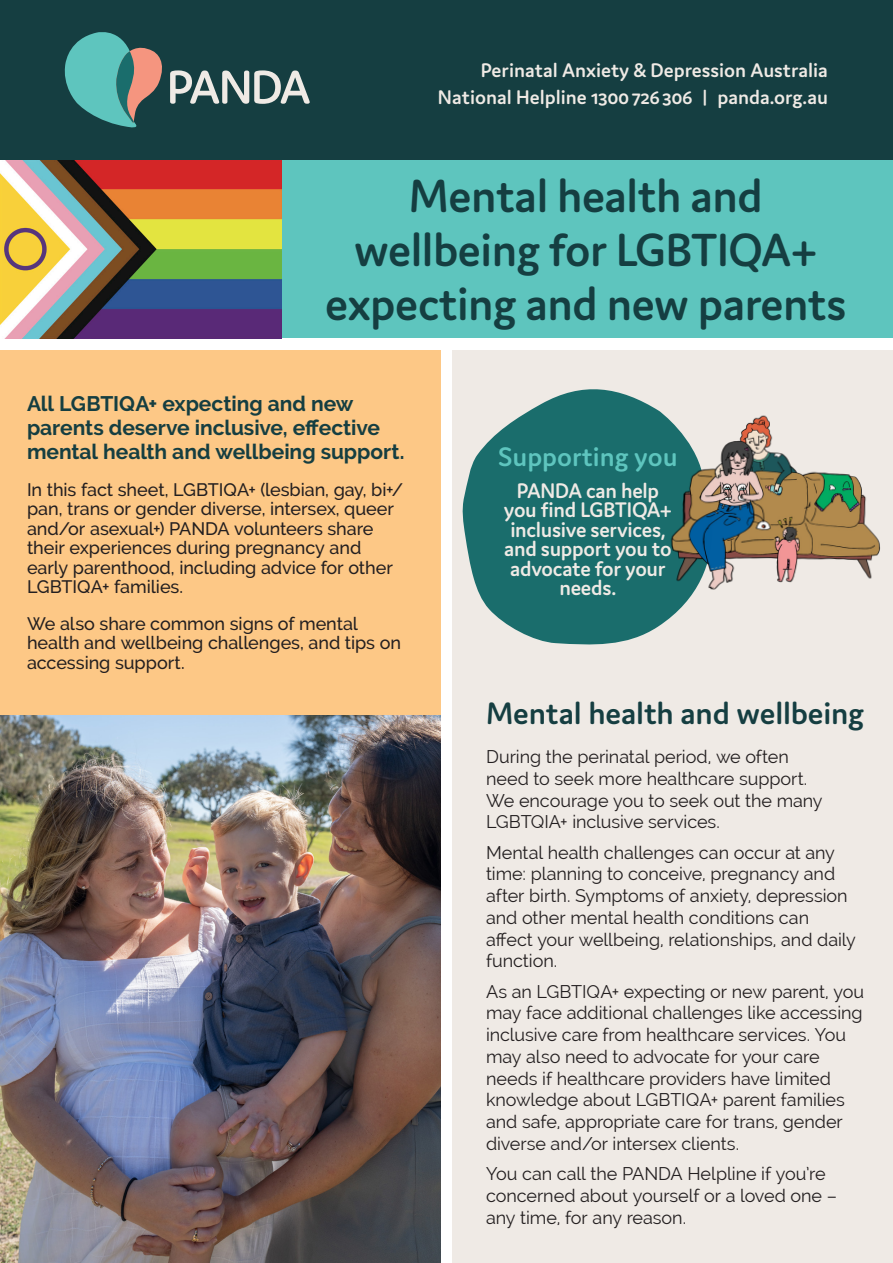
<style>
.page{position:relative;width:893px;height:1263px;background:#fff}
.page>*{position:absolute;margin:0;border:0;box-sizing:border-box;transform-origin:0 0}
.Main_heading{font:600 49.5px/54px "Domus";letter-spacing:-.01em;color:#153e41;text-align:center}
.Sub_heading{font:600 33px "Domus";letter-spacing:-.005em;color:#153e41}
.Feature_spot_heading_bright_teal{font:600 28.5px "Domus";color:#5ec5be}
.Feature_spot_body_reverse{font:600 22.5px/19.5px "Domus";letter-spacing:-.015em;color:#efeae5;text-align:center}
.Intro_Paragraph{font:700 21px/24px "Raleway";letter-spacing:-.005em;color:#153e41}
.t1{font:600 21px/27px "Domus";color:#efeae5;text-align:right}
.Bullets{font:18px/21.8px "Raleway";letter-spacing:-.005em;color:#231f20}
.Intro_Paragraph-2{font:500 18px/19.5px "Raleway";letter-spacing:-.005em;color:#231f20}
</style>
<div class="page">
<div style="left:0;top:351px;width:440px;height:912px;background:#fdc886"></div>
<div style="left:453px;top:351px;width:440px;height:912px;background:#efeae5"></div>
<div style="left:0;top:159px;width:893px;height:179px;background:#5ec5be"></div>
<svg style="left:462px;top:389px;width:194px;height:256px;background:#3a807e"></svg>
<img style="left:655px;top:389px;width:225px;height:239px">
<img style="left:0;top:716px;width:440px;height:547px">
<img style="left:0;top:159px;width:281px;height:179px">
<div style="left:0;top:0;width:893px;height:159px;background:#153e41"></div>
<svg style="left:64px;top:32px;width:246px;height:96px"></svg>
<p class="t1" style="left:438px;top:57px;width:392px">Perinatal Anxiety &amp; Depression Australia<br>National Helpline 1300 726 306 | panda.org.au</p>
<p class="Main_heading" style="left:325px;top:168px;width:523px">Mental health and wellbeing for LGBTIQA+ expecting and new parents</p>
<p class="Intro_Paragraph" style="left:27px;top:392px;width:379px">All LGBTIQA+ expecting and new parents deserve inclusive, effective mental health and wellbeing support.</p>
<p class="Intro_Paragraph-2" style="left:27px;top:480px;width:378px">In this fact sheet, LGBTIQA+ (lesbian, gay, bi+/ pan, trans or gender diverse, intersex, queer and/or asexual+) PANDA volunteers share their experiences during pregnancy and early parenthood, including advice for other LGBTIQA+ families.</p>
<p class="Intro_Paragraph-2" style="left:27px;top:614px;width:376px">We also share common signs of mental health and wellbeing challenges, and tips on accessing support.</p>
<p class="Feature_spot_heading_bright_teal" style="left:498px;top:441px;width:181px">Supporting you</p>
<p class="Feature_spot_body_reverse" style="left:504px;top:480px;width:169px">PANDA can help you find LGBTIQA+ inclusive services, and support you to advocate for your needs.</p>
<p class="Sub_heading" style="left:486px;top:695px;width:379px">Mental health and wellbeing</p>
<p class="Bullets" style="left:486px;top:746px;width:338px">During the perinatal period, we often need to seek more healthcare support.<br>We encourage you to seek out the many LGBTQIA+ inclusive services.</p>
<p class="Bullets" style="left:486px;top:841px;width:371px">Mental health challenges can occur at any time: planning to conceive, pregnancy and after birth. Symptoms of anxiety, depression and other mental health conditions can affect your wellbeing, relationships, and daily function.</p>
<p class="Bullets" style="left:486px;top:980px;width:380px">As an LGBTIQA+ expecting or new parent, you may face additional challenges like accessing inclusive care from healthcare services. You may also need to advocate for your care needs if healthcare providers have limited knowledge about LGBTIQA+ parent families and safe, appropriate care for trans, gender diverse and/or intersex clients.</p>
<p class="Bullets" style="left:486px;top:1163px;width:352px">You can call the PANDA Helpline if you’re concerned about yourself or a loved one – any time, for any reason.</p>
</div>
